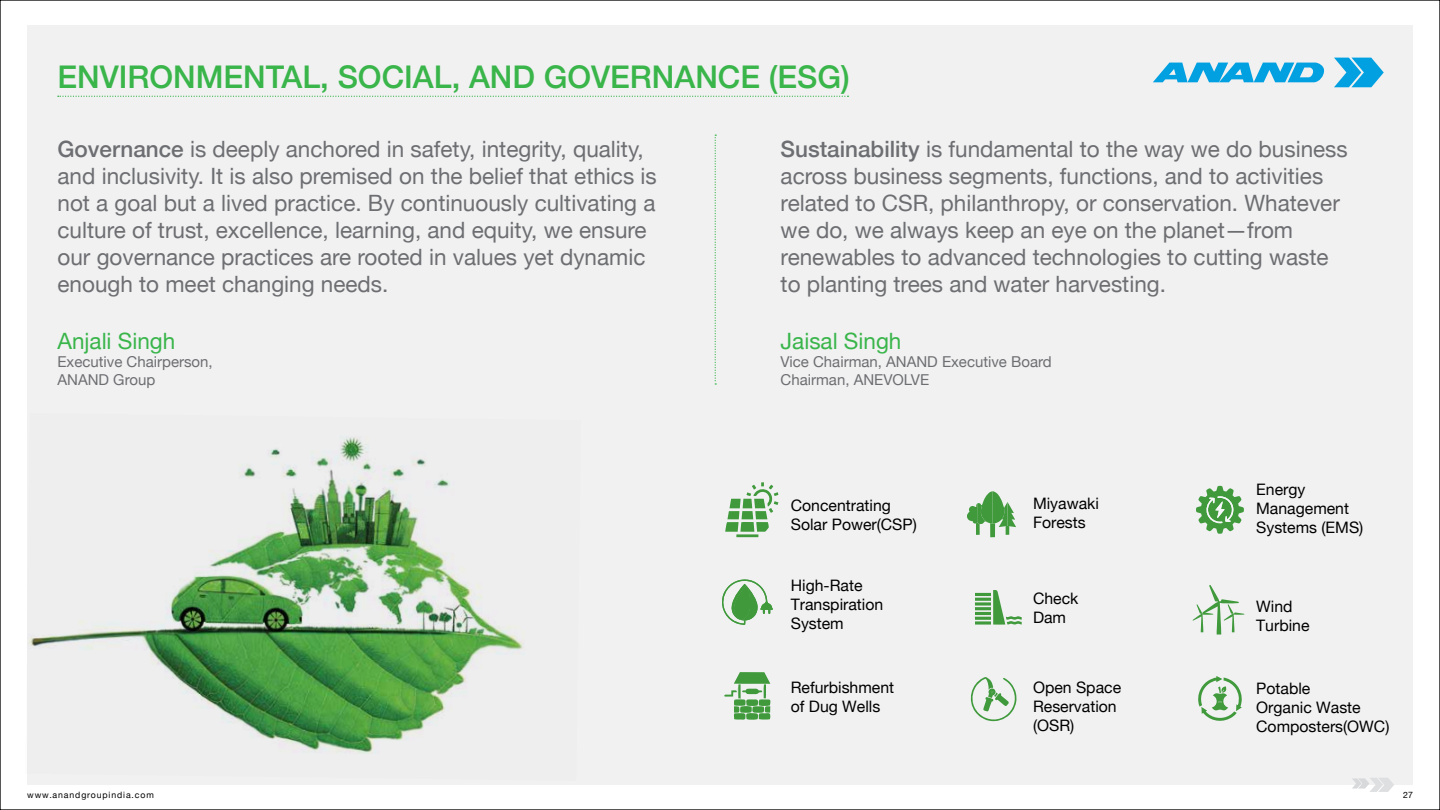
<style>
.page{position:relative;width:1440px;height:810px;background:#fff}
.page>*{position:absolute;margin:0;border:0;box-sizing:border-box;transform-origin:0 0}
.t1{font:500 31.25px "Helvetica Neue";color:#39b54a}
.t2{font:22.5px/27px "Helvetica Neue";color:#6d6e71}
.t3{font:22.5px "Helvetica Neue";color:#39b54a}
.t4{font:15.75px/19px "Helvetica Neue";color:#000}
.t5{font:15px/18px "Helvetica Neue";color:#6d6e71}
.t6{font:8.75px "Helvetica Neue";letter-spacing:.1em;color:#000}
.s1{font-weight:500}
</style>
<div class="page">
<div style="left:27px;top:25px;width:1386px;height:760px;background:#f1f1f2"></div>
<svg style="left:1334px;top:58px;width:50px;height:29px"></svg>
<svg style="left:1153px;top:63px;width:171px;height:19px"></svg>
<svg style="left:1352px;top:778px;width:42px;height:14px"></svg>
<svg style="left:58px;top:96px;width:791px;height:1px"></svg>
<svg style="left:722px;top:579px;width:51px;height:46px"></svg>
<svg style="left:724px;top:672px;width:47px;height:48px"></svg>
<svg style="left:975px;top:590px;width:47px;height:35px"></svg>
<svg style="left:1198px;top:676px;width:44px;height:45px"></svg>
<svg style="left:970px;top:677px;width:47px;height:45px"></svg>
<svg style="left:1193px;top:585px;width:51px;height:50px"></svg>
<svg style="left:967px;top:491px;width:49px;height:46px"></svg>
<svg style="left:1196px;top:486px;width:48px;height:48px"></svg>
<hr style="left:736px;top:534px;width:22px;height:3px;background:#409a3c">
<svg style="left:725px;top:482px;width:53px;height:50px"></svg>
<svg style="left:715px;top:135px;width:1px;height:250px"></svg>
<img style="left:28px;top:437px;width:496px;height:317px">
<h1 class="t1" style="left:58px;top:52px;width:794px">ENVIRONMENTAL, SOCIAL, AND GOVERNANCE (ESG)</h1>
<p class="t2" style="left:58px;top:137px;width:601px"><span class="s1">Governance</span> is deeply anchored in safety, integrity, quality, and inclusivity. It is also premised on the belief that ethics is not a goal but a lived practice. By continuously cultivating a culture of trust, excellence, learning, and equity, we ensure our governance practices are rooted in values yet dynamic enough to meet changing needs.</p>
<p class="t3" style="left:58px;top:325px;width:119px">Anjali Singh</p>
<p class="t5" style="left:58px;top:354px;width:157px">Executive Chairperson,<br>ANAND Group</p>
<p class="t2" style="left:781px;top:137px;width:569px"><span class="s1">Sustainability</span> is fundamental to the way we do business across business segments, functions, and to activities related to CSR, philanthropy, or conservation. Whatever we do, we always keep an eye on the planet—from renewables to advanced technologies to cutting waste to planting trees and water harvesting.</p>
<p class="t3" style="left:781px;top:325px;width:122px">Jaisal Singh</p>
<p class="t5" style="left:781px;top:354px;width:273px">Vice Chairman, ANAND Executive Board<br>Chairman, ANEVOLVE</p>
<p class="t4" style="left:791px;top:497px;width:128px">Concentrating<br>Solar Power(CSP)</p>
<p class="t4" style="left:791px;top:577px;width:94px">High-Rate<br>Transpiration<br>System</p>
<p class="t4" style="left:791px;top:679px;width:105px">Refurbishment of Dug Wells</p>
<p class="t4" style="left:1033px;top:495px;width:67px">Miyawaki<br>Forests</p>
<p class="t4" style="left:1033px;top:590px;width:47px">Check<br>Dam</p>
<p class="t4" style="left:1033px;top:679px;width:90px">Open Space<br>Reservation (OSR)</p>
<p class="t4" style="left:1256px;top:480px;width:109px">Energy<br>Management<br>Systems (EMS)</p>
<p class="t4" style="left:1256px;top:598px;width:55px">Wind<br>Turbine</p>
<p class="t4" style="left:1256px;top:680px;width:135px">Potable<br>Organic Waste<br>Composters(OWC)</p>
<p class="t6" style="left:27px;top:789px;width:128px">www.anandgroupindia.com</p>
<p class="t6" style="left:1403px;top:789px;width:11px">27</p>
</div>
